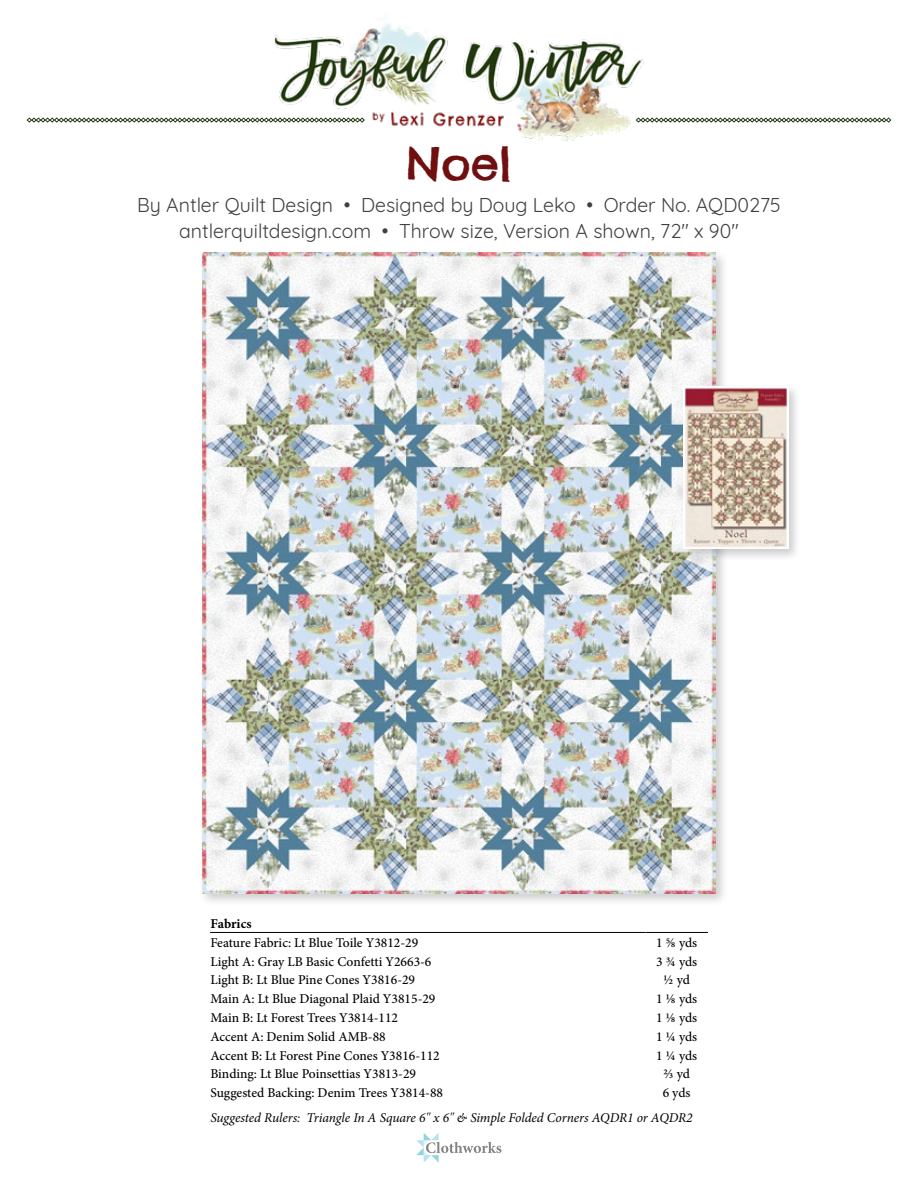
<style>
.page{position:relative;width:918px;height:1188px;background:#fff}
.page>*{position:absolute;margin:0;border:0;box-sizing:border-box;transform-origin:0 0}
.t1{font:45px "Chelsea Market Pro";color:#6f0f10}
.t2{font:19.5px/25.5px "Quicksand";color:#404040;text-align:center}
.t3{font:500 13.5px "Minion Pro";color:#000}
.t4{font:italic 13.5px "Minion Pro";letter-spacing:-.01em;color:#000}
.t5{font:700 13.5px "Minion Pro";letter-spacing:-.005em;color:#000}
</style>
<div class="page">
<div style="left:198px;top:249px;width:531px;height:658px;background:#000;opacity:.2"></div>
<img style="left:202px;top:253px;width:514px;height:640px">
<div style="left:680px;top:383px;width:122px;height:179px;background:#000;opacity:.2"></div>
<img style="left:684px;top:387px;width:105px;height:162px">
<svg style="left:416px;top:1133px;width:85px;height:30px"></svg>
<img style="left:225px;top:23px;width:473px;height:119px">
<svg style="left:27px;top:118px;width:338px;height:5px"></svg>
<svg style="left:636px;top:118px;width:255px;height:5px"></svg>
<hr style="left:210px;top:932px;width:435px;height:1px;background:#000">
<hr style="left:645px;top:932px;width:63px;height:1px;background:#000">
<h1 class="t1" style="left:406px;top:135px;width:107px">Noel</h1>
<h2 class="t2" style="left:137px;top:191px;width:645px">By Antler Quilt Design • Designed by Doug Leko • Order No. AQD0275 antlerquiltdesign.com • Throw size, Version A shown, 72" x 90"</h2>
<p class="t5" style="left:211px;top:914px;width:42px">Fabrics</p>
<p class="t3" style="left:210px;top:933px;width:209px">Feature Fabric: Lt Blue Toile Y3812-29</p>
<p class="t3" style="left:656px;top:933px;width:43px">1 ⅝ yds</p>
<p class="t3" style="left:210px;top:952px;width:223px">Light A: Gray LB Basic Confetti Y2663-6</p>
<p class="t3" style="left:656px;top:952px;width:43px">3 ¾ yds</p>
<p class="t3" style="left:210px;top:971px;width:206px">Light B: Lt Blue Pine Cones Y3816-29</p>
<p class="t3" style="left:663px;top:971px;width:28px">½ yd</p>
<p class="t3" style="left:210px;top:990px;width:227px">Main A: Lt Blue Diagonal Plaid Y3815-29</p>
<p class="t3" style="left:656px;top:990px;width:43px">1 ⅛ yds</p>
<p class="t3" style="left:210px;top:1009px;width:189px">Main B: Lt Forest Trees Y3814-112</p>
<p class="t3" style="left:656px;top:1009px;width:43px">1 ⅛ yds</p>
<p class="t3" style="left:210px;top:1027px;width:177px">Accent A: Denim Solid AMB-88</p>
<p class="t3" style="left:656px;top:1027px;width:43px">1 ¼ yds</p>
<p class="t3" style="left:210px;top:1046px;width:231px">Accent B: Lt Forest Pine Cones Y3816-112</p>
<p class="t3" style="left:656px;top:1046px;width:43px">1 ¼ yds</p>
<p class="t3" style="left:210px;top:1065px;width:207px">Binding: Lt Blue Poinsettias Y3813-29</p>
<p class="t3" style="left:663px;top:1065px;width:28px">⅔ yd</p>
<p class="t3" style="left:210px;top:1084px;width:234px">Suggested Backing: Denim Trees Y3814-88</p>
<p class="t3" style="left:663px;top:1084px;width:29px">6 yds</p>
<p class="t4" style="left:210px;top:1108px;width:484px">Suggested Rulers: Triangle In A Square 6" x 6" &amp; Simple Folded Corners AQDR1 or AQDR2</p>
</div>
